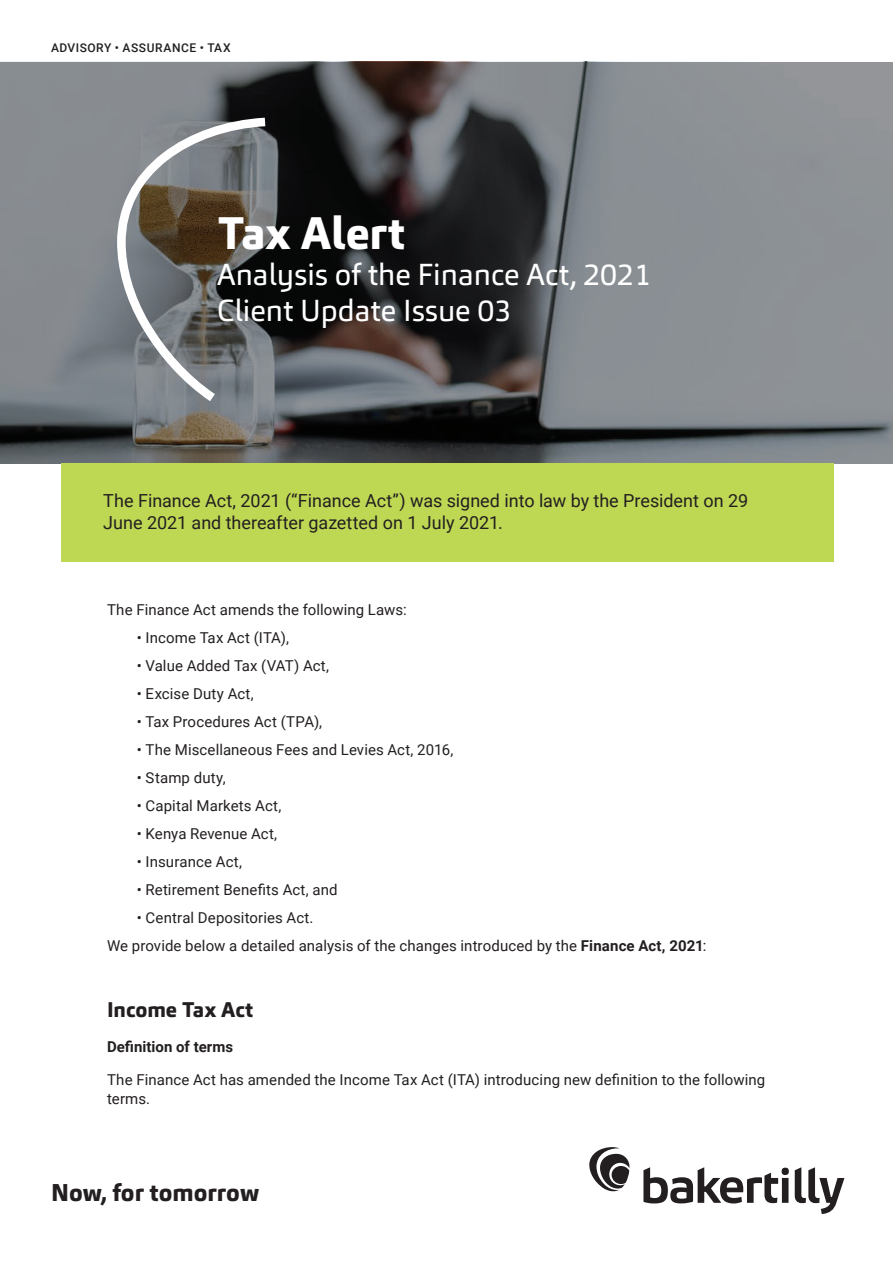
<style>
.page{position:relative;width:893px;height:1263px;background:#fff}
.page>*{position:absolute;margin:0;border:0;box-sizing:border-box;transform-origin:0 0}
.t1{font:800 45px "Carnac";color:#fff}
.t2{font:30px/36px "Carnac";color:#fff}
.t3{font:800 24px "Carnac";color:#231f20}
.t4{font:800 21px "Carnac";letter-spacing:-.005em;color:#231f20}
.t5{font:18px/21.6px "Roboto";color:#231f20}
.t6{font:15px/28px "Roboto";letter-spacing:.005em;color:#231f20}
.t7{font:700 15px "Roboto";color:#231f20}
.t8{font:500 12px "Roboto";letter-spacing:.045em;color:#231f20}
.s1{font-weight:700}
</style>
<div class="page">
<svg style="left:643px;top:1167px;width:201px;height:47px"></svg>
<svg style="left:589px;top:1147px;width:40px;height:44px"></svg>
<svg style="left:0;top:62px;width:893px;height:401px;background:#66696c"></svg>
<svg style="left:117px;top:118px;width:148px;height:283px;background:#727271"></svg>
<div style="left:61px;top:463px;width:772px;height:99px;background:#bfd854"></div>
<p class="t8" style="left:51px;top:39px;width:181px">ADVISORY • ASSURANCE • TAX</p>
<h1 class="t1" style="left:217px;top:204px;width:189px">Tax Alert</h1>
<h2 class="t2" style="left:217px;top:257px;width:435px">Analysis of the Finance Act, 2021<br>Client Update Issue 03</h2>
<p class="t5" style="left:103px;top:489px;width:647px">The Finance Act, 2021 (“Finance Act”) was signed into law by the President on 29<br>June 2021 and thereafter gazetted on 1 July 2021.</p>
<p class="t6" style="left:107px;top:595px;width:301px">The Finance Act amends the following Laws:</p>
<p class="t6" style="left:137px;top:623px;width:154px">• Income Tax Act (ITA),</p>
<p class="t6" style="left:137px;top:651px;width:194px">• Value Added Tax (VAT) Act,</p>
<p class="t6" style="left:137px;top:679px;width:118px">• Excise Duty Act,</p>
<p class="t6" style="left:137px;top:707px;width:187px">• Tax Procedures Act (TPA),</p>
<p class="t6" style="left:137px;top:735px;width:318px">• The Miscellaneous Fees and Levies Act, 2016,</p>
<p class="t6" style="left:137px;top:763px;width:90px">• Stamp duty,</p>
<p class="t6" style="left:137px;top:791px;width:146px">• Capital Markets Act,</p>
<p class="t6" style="left:137px;top:819px;width:142px">• Kenya Revenue Act,</p>
<p class="t6" style="left:137px;top:847px;width:107px">• Insurance Act,</p>
<p class="t6" style="left:137px;top:875px;width:202px">• Retirement Benefits Act, and</p>
<p class="t6" style="left:107px;top:903px;width:601px;text-indent:30px">• Central Depositories Act.<br>We provide below a detailed analysis of the changes introduced by the <span class="s1">Finance Act, 2021</span>:</p>
<h3 class="t4" style="left:107px;top:996px;width:148px">Income Tax Act</h3>
<p class="t7" style="left:107px;top:1037px;width:127px">Definition of terms</p>
<p class="t6" style="left:107px;top:1069px;width:660px;line-height:19.5px">The Finance Act has amended the Income Tax Act (ITA) introducing new definition to the following terms.</p>
<h3 class="t3" style="left:51px;top:1177px;width:210px">Now, for tomorrow</h3>
</div>
